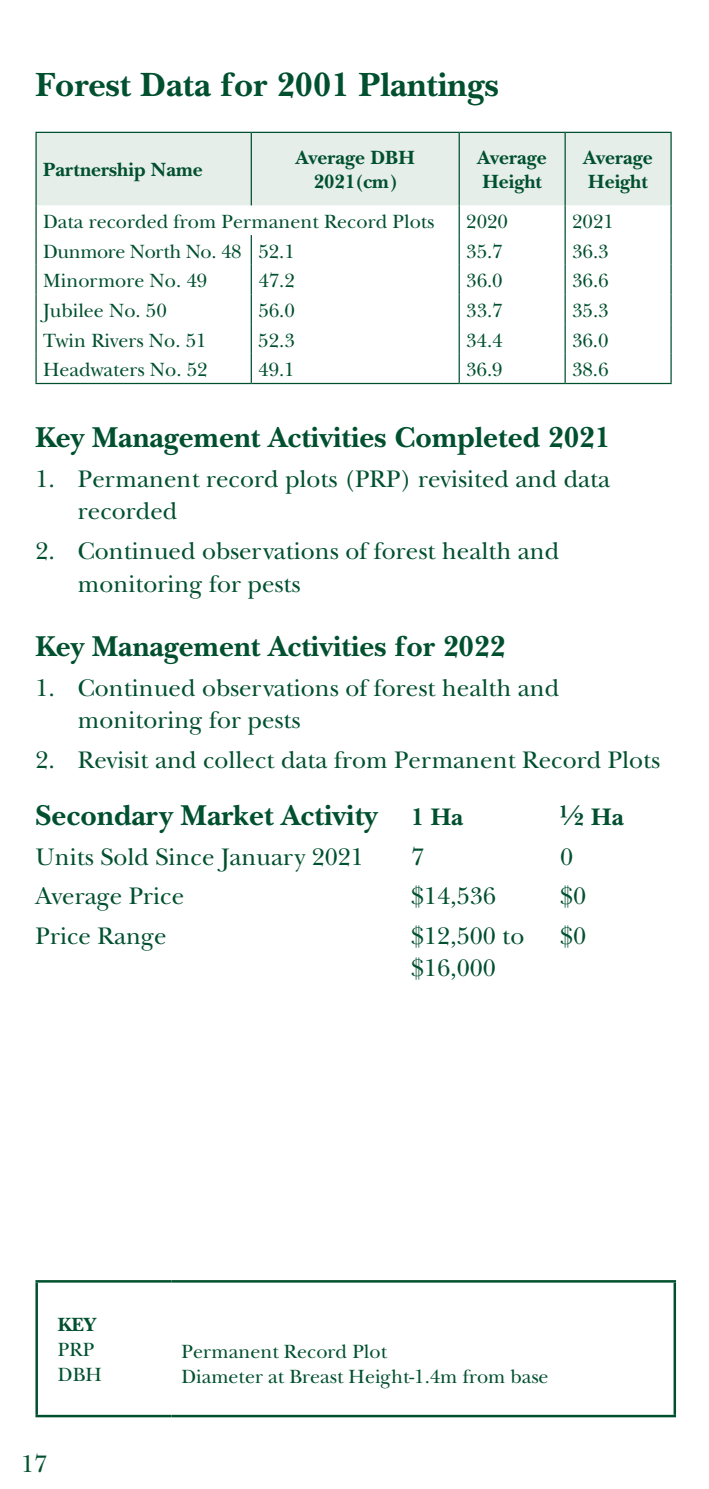
<style>
.page{position:relative;width:709px;height:1489px;background:#fff}
.page>*{position:absolute;margin:0;border:0;box-sizing:border-box;transform-origin:0 0}
.t1{font:700 35px "New Baskerville";color:#00502f}
.t2{font:700 30px "New Baskerville";color:#00502f}
.t3{font:25px/32.5px "New Baskerville";color:#00502f}
.t4{font:700 25px "New Baskerville";color:#00502f}
.t5{font:20px/25px "New Baskerville";color:#00502f}
.t6{font:700 20px/24px "New Baskerville";color:#00502f}
.t7{font:20px "New Baskerville";letter-spacing:-.02em;color:#00502f}
.s1{font-size:25px}
.s2{font-size:30px}
</style>
<div class="page">
<hr style="left:35px;top:1279px;width:136px;height:3px;background:#00502f">
<hr style="left:35px;top:1282px;width:3px;height:132px;background:#00502f">
<hr style="left:35px;top:1414px;width:136px;height:3px;background:#00502f">
<hr style="left:171px;top:1279px;width:505px;height:3px;background:#00502f">
<hr style="left:673px;top:1282px;width:3px;height:132px;background:#00502f">
<hr style="left:171px;top:1414px;width:505px;height:3px;background:#00502f">
<div style="left:37px;top:133px;width:633px;height:72px;background:#e6eeea"></div>
<hr style="left:35px;top:132px;width:216px;height:1px;background:#00502f">
<hr style="left:35px;top:133px;width:2px;height:72px;background:#00502f">
<hr style="left:251px;top:132px;width:208px;height:1px;background:#00502f">
<hr style="left:251px;top:133px;width:1px;height:72px;background:#00502f">
<hr style="left:459px;top:132px;width:106px;height:1px;background:#00502f">
<hr style="left:565px;top:132px;width:106px;height:1px;background:#00502f">
<hr style="left:670px;top:133px;width:1px;height:72px;background:#00502f">
<hr style="left:458px;top:133px;width:2px;height:72px;background:#00502f">
<hr style="left:564px;top:133px;width:2px;height:72px;background:#00502f">
<hr style="left:670px;top:205px;width:1px;height:30px;background:#00502f">
<hr style="left:35px;top:235px;width:2px;height:30px;background:#00502f">
<hr style="left:564px;top:235px;width:2px;height:30px;background:#00502f">
<hr style="left:670px;top:235px;width:1px;height:30px;background:#00502f">
<hr style="left:35px;top:265px;width:2px;height:29px;background:#00502f">
<hr style="left:564px;top:265px;width:2px;height:29px;background:#00502f">
<svg style="left:670px;top:265px;width:1px;height:29px"></svg>
<hr style="left:35px;top:294px;width:2px;height:30px;background:#00502f">
<hr style="left:564px;top:294px;width:2px;height:30px;background:#00502f">
<hr style="left:670px;top:294px;width:1px;height:30px;background:#00502f">
<hr style="left:35px;top:324px;width:2px;height:30px;background:#00502f">
<hr style="left:564px;top:324px;width:2px;height:30px;background:#00502f">
<hr style="left:670px;top:324px;width:1px;height:30px;background:#00502f">
<hr style="left:35px;top:354px;width:2px;height:29px;background:#00502f">
<hr style="left:564px;top:354px;width:2px;height:29px;background:#00502f">
<svg style="left:670px;top:354px;width:1px;height:29px"></svg>
<hr style="left:35px;top:205px;width:2px;height:30px;background:#00502f">
<hr style="left:458px;top:205px;width:2px;height:30px;background:#00502f">
<hr style="left:564px;top:205px;width:2px;height:30px;background:#00502f">
<hr style="left:251px;top:235px;width:1px;height:30px;background:#00502f">
<hr style="left:458px;top:235px;width:2px;height:30px;background:#00502f">
<svg style="left:251px;top:265px;width:1px;height:29px"></svg>
<hr style="left:458px;top:265px;width:2px;height:29px;background:#00502f">
<hr style="left:251px;top:294px;width:1px;height:30px;background:#00502f">
<hr style="left:458px;top:294px;width:2px;height:30px;background:#00502f">
<hr style="left:251px;top:324px;width:1px;height:30px;background:#00502f">
<svg style="left:251px;top:354px;width:1px;height:29px"></svg>
<hr style="left:458px;top:324px;width:2px;height:30px;background:#00502f">
<hr style="left:458px;top:354px;width:2px;height:29px;background:#00502f">
<hr style="left:35px;top:383px;width:216px;height:1px;background:#00502f">
<hr style="left:251px;top:383px;width:208px;height:1px;background:#00502f">
<hr style="left:459px;top:383px;width:106px;height:1px;background:#00502f">
<hr style="left:565px;top:383px;width:106px;height:1px;background:#00502f">
<h1 class="t1" style="left:35px;top:65px;width:465px">Forest Data for 2001 Plantings</h1>
<p class="t6" style="left:43px;top:158px;width:161px">Partnership Name</p>
<p class="t6" style="left:296px;top:146px;width:121px;text-align:center">Average DBH<br>2021(cm)</p>
<p class="t6" style="left:477px;top:146px;width:71px">Average<br>Height</p>
<p class="t6" style="left:583px;top:146px;width:71px">Average<br>Height</p>
<p class="t5" style="left:43px;top:209px;width:393px">Data recorded from Permanent Record Plots</p>
<p class="t5" style="left:466px;top:209px;width:43px">2020</p>
<p class="t5" style="left:572px;top:209px;width:43px">2021</p>
<p class="t7" style="left:43px;top:239px;width:253px">Dunmore North No. 48 52.1</p>
<p class="t5" style="left:466px;top:238px;width:38px">35.7</p>
<p class="t5" style="left:572px;top:238px;width:38px">36.3</p>
<p class="t5" style="left:43px;top:268px;width:166px">Minormore No. 49</p>
<p class="t5" style="left:258px;top:268px;width:38px">47.2</p>
<p class="t5" style="left:466px;top:268px;width:38px">36.0</p>
<p class="t5" style="left:572px;top:268px;width:38px">36.6</p>
<p class="t5" style="left:43px;top:298px;width:125px">Jubilee No. 50</p>
<p class="t5" style="left:258px;top:298px;width:38px">56.0</p>
<p class="t5" style="left:466px;top:298px;width:38px">33.7</p>
<p class="t5" style="left:572px;top:298px;width:38px">35.3</p>
<p class="t5" style="left:43px;top:327px;width:165px">Twin Rivers No. 51</p>
<p class="t5" style="left:258px;top:327px;width:38px">52.3</p>
<p class="t5" style="left:466px;top:327px;width:38px">34.4</p>
<p class="t5" style="left:572px;top:327px;width:38px">36.0</p>
<p class="t5" style="left:43px;top:357px;width:166px">Headwaters No. 52</p>
<p class="t5" style="left:258px;top:357px;width:38px">49.1</p>
<p class="t5" style="left:466px;top:357px;width:38px">36.9</p>
<p class="t5" style="left:572px;top:357px;width:38px">38.6</p>
<p class="t2" style="left:35px;top:420px;width:576px">Key Management Activities Completed 2021</p>
<p class="t3" style="left:78px;top:462px;width:533px;text-indent:-42px">1. Permanent record plots (PRP) revisited and data recorded</p>
<p class="t3" style="left:78px;top:534px;width:483px;text-indent:-42px">2. Continued observations of forest health and monitoring for pests</p>
<p class="t2" style="left:35px;top:628px;width:471px">Key Management Activities for 2022</p>
<p class="t3" style="left:78px;top:671px;width:483px;text-indent:-42px">1. Continued observations of forest health and monitoring for pests</p>
<p class="t3" style="left:35px;top:743px;width:626px">2. Revisit and collect data from Permanent Record Plots</p>
<p class="t2" style="left:35px;top:797px;width:429px">Secondary Market Activity <span class="s1">1 Ha</span></p>
<p class="t4" style="left:560px;top:802px;width:65px"><span class="s2">½</span> Ha</p>
<p class="t3" style="left:35px;top:840px;width:330px">Units Sold Since January 2021</p>
<p class="t3" style="left:411px;top:840px;width:14px">7</p>
<p class="t3" style="left:560px;top:840px;width:14px">0</p>
<p class="t3" style="left:35px;top:879px;width:150px">Average Price</p>
<p class="t3" style="left:411px;top:879px;width:86px">$14,536</p>
<p class="t3" style="left:560px;top:879px;width:27px">$0</p>
<p class="t3" style="left:35px;top:919px;width:133px">Price Range</p>
<p class="t3" style="left:411px;top:919px;width:114px">$12,500 to</p>
<p class="t3" style="left:560px;top:919px;width:28px">$0</p>
<p class="t3" style="left:411px;top:951px;width:86px">$16,000</p>
<p class="t6" style="left:58px;top:1312px;width:40px">KEY</p>
<p class="t5" style="left:58px;top:1337px;width:46px">PRP<br>DBH</p>
<p class="t5" style="left:181px;top:1339px;width:369px">Permanent Record Plot<br>Diameter at Breast Height-1.4m from base</p>
<p class="t3" style="left:21px;top:1447px;width:28px">17</p>
</div>
